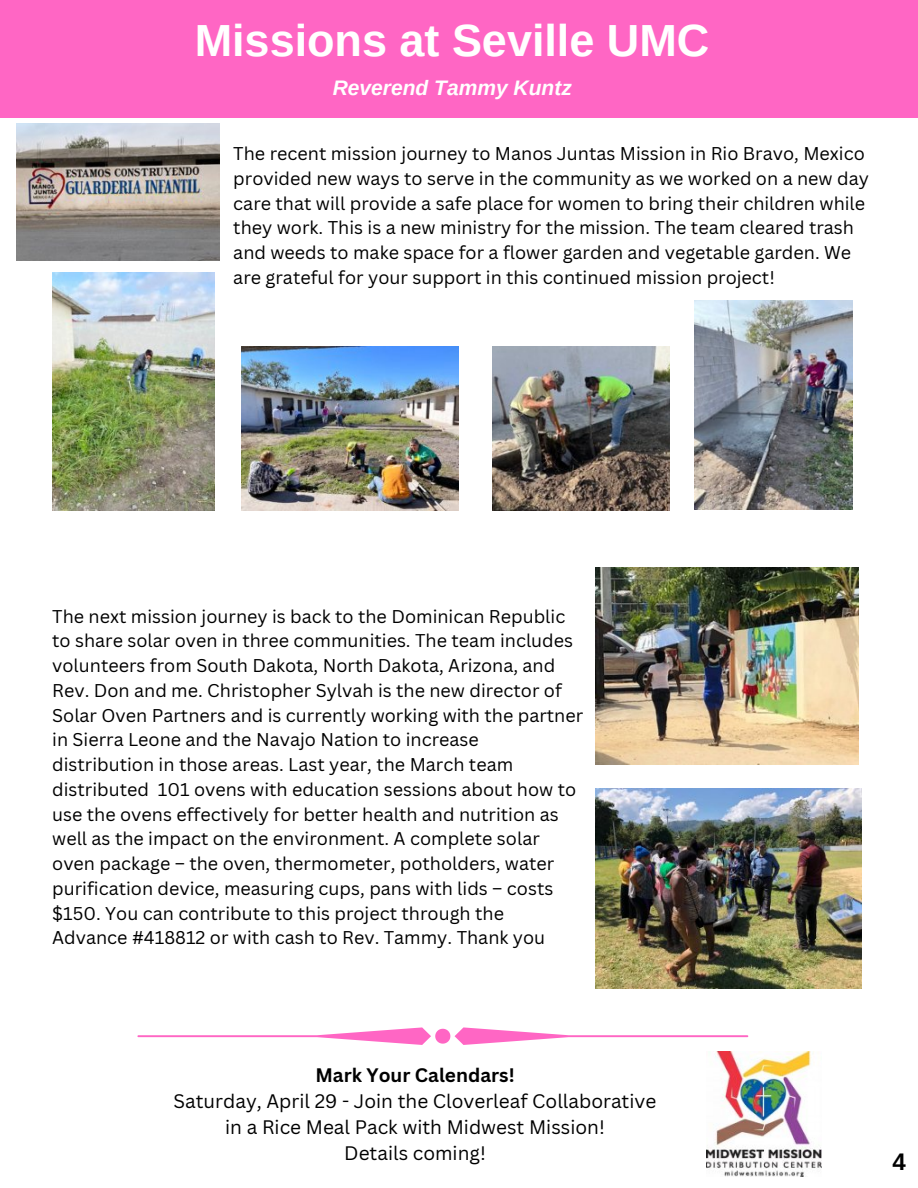
<style>
.page{position:relative;width:918px;height:1188px;background:#fff}
.page>*{position:absolute;margin:0;border:0;box-sizing:border-box;transform-origin:0 0}
.t1{font:700 45px "Arimo";color:#fff}
.t2{font:700 24px "Arimo";color:#000}
.t3{font:italic 700 21px "Arimo";color:#fff}
.t4{font:19.05px/26.1px "Canva Sans";color:#000;text-align:center}
.t5{font:700 19.05px "Canva Sans";color:#000}
.t6{font:18px/24.8px "Canva Sans";color:#000}
</style>
<div class="page">
<div style="left:0;top:0;width:918px;height:118px;background:#ff66c4"></div>
<img style="left:707px;top:1052px;width:115px;height:125px">
<svg style="left:137px;top:1027px;width:611px;height:18px"></svg>
<img style="left:17px;top:124px;width:202px;height:136px">
<img style="left:596px;top:567px;width:262px;height:197px">
<img style="left:492px;top:347px;width:177px;height:163px">
<img style="left:596px;top:789px;width:265px;height:199px">
<img style="left:52px;top:273px;width:162px;height:237px">
<img style="left:695px;top:301px;width:157px;height:209px">
<img style="left:242px;top:347px;width:217px;height:163px">
<h1 class="t1" style="left:195px;top:16px;width:516px">Missions at Seville UMC</h1>
<p class="t3" style="left:333px;top:76px;width:241px">Reverend Tammy Kuntz</p>
<p class="t6" style="left:233px;top:141px;width:637px">The recent mission journey to Manos Juntas Mission in Rio Bravo, Mexico provided new ways to serve in the community as we worked on a new day care that will provide a safe place for women to bring their children while they work. This is a new ministry for the mission. The team cleared trash and weeds to make space for a flower garden and vegetable garden. We are grateful for your support in this continued mission project!</p>
<p class="t6" style="left:52px;top:603px;width:532px">The next mission journey is back to the Dominican Republic to share solar oven in three communities. The team includes volunteers from South Dakota, North Dakota, Arizona, and Rev. Don and me. Christopher Sylvah is the new director of Solar Oven Partners and is currently working with the partner in Sierra Leone and the Navajo Nation to increase distribution in those areas. Last year, the March team distributed 101 ovens with education sessions about how to use the ovens effectively for better health and nutrition as well as the impact on the environment. A complete solar oven package – the oven, thermometer, potholders, water purification device, measuring cups, pans with lids – costs $150. You can contribute to this project through the Advance #418812 or with cash to Rev. Tammy. Thank you</p>
<p class="t5" style="left:315px;top:1062px;width:201px">Mark Your Calendars!</p>
<p class="t4" style="left:174px;top:1088px;width:484px">Saturday, April 29 - Join the Cloverleaf Collaborative in a Rice Meal Pack with Midwest Mission!<br>Details coming!</p>
<h2 class="t2" style="left:893px;top:1149px;width:15px">4</h2>
</div>
